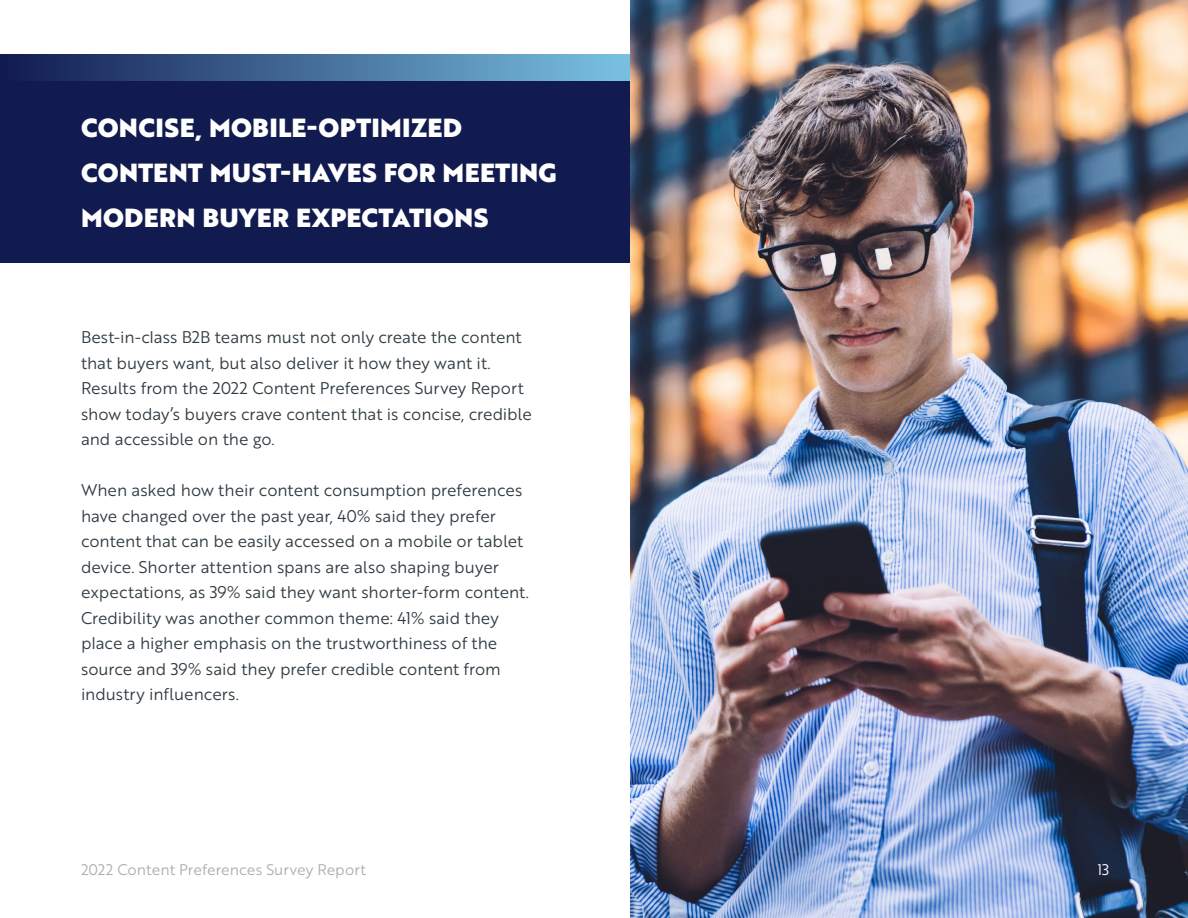
<style>
.page{position:relative;width:1188px;height:918px;background:#fff}
.page>*{position:absolute;margin:0;border:0;box-sizing:border-box;transform-origin:0 0}
.t1{font:25.5px/45px "Brother 1816 Black";letter-spacing:.01em;color:#fff}
.t2{font:16.5px/25.5px "Brother 1816 Book";color:#2f3a41}
.t3{font:15px "Brother 1816 Book";letter-spacing:.005em;color:#adadb1}
.t4{font:15px "Brother 1816 Book";color:#fff}
</style>
<div class="page">
<div style="left:0;top:54px;width:631px;height:49px;background:linear-gradient(to right,#111b50,#7ac3e2)"></div>
<div style="left:0;top:81px;width:631px;height:182px;background:#111b50"></div>
<img style="left:631px;top:0;width:557px;height:918px">
<h1 class="t1" style="left:81px;top:104px;width:477px">CONCISE, MOBILE-OPTIMIZED<br>CONTENT MUST-HAVES FOR MEETING<br>MODERN BUYER EXPECTATIONS</h1>
<p class="t2" style="left:81px;top:324px;width:452px">Best-in-class B2B teams must not only create the content that buyers want, but also deliver it how they want it.<br>Results from the 2022 Content Preferences Survey Report show today’s buyers crave content that is concise, credible and accessible on the go.</p>
<p class="t2" style="left:81px;top:477px;width:449px">When asked how their content consumption preferences have changed over the past year, 40% said they prefer content that can be easily accessed on a mobile or tablet device. Shorter attention spans are also shaping buyer expectations, as 39% said they want shorter-form content.<br>Credibility was another common theme: 41% said they place a higher emphasis on the trustworthiness of the source and 39% said they prefer credible content from industry influencers.</p>
<p class="t3" style="left:81px;top:858px;width:287px">2022 Content Preferences Survey Report</p>
<p class="t4" style="left:1097px;top:858px;width:13px">13</p>
</div>
